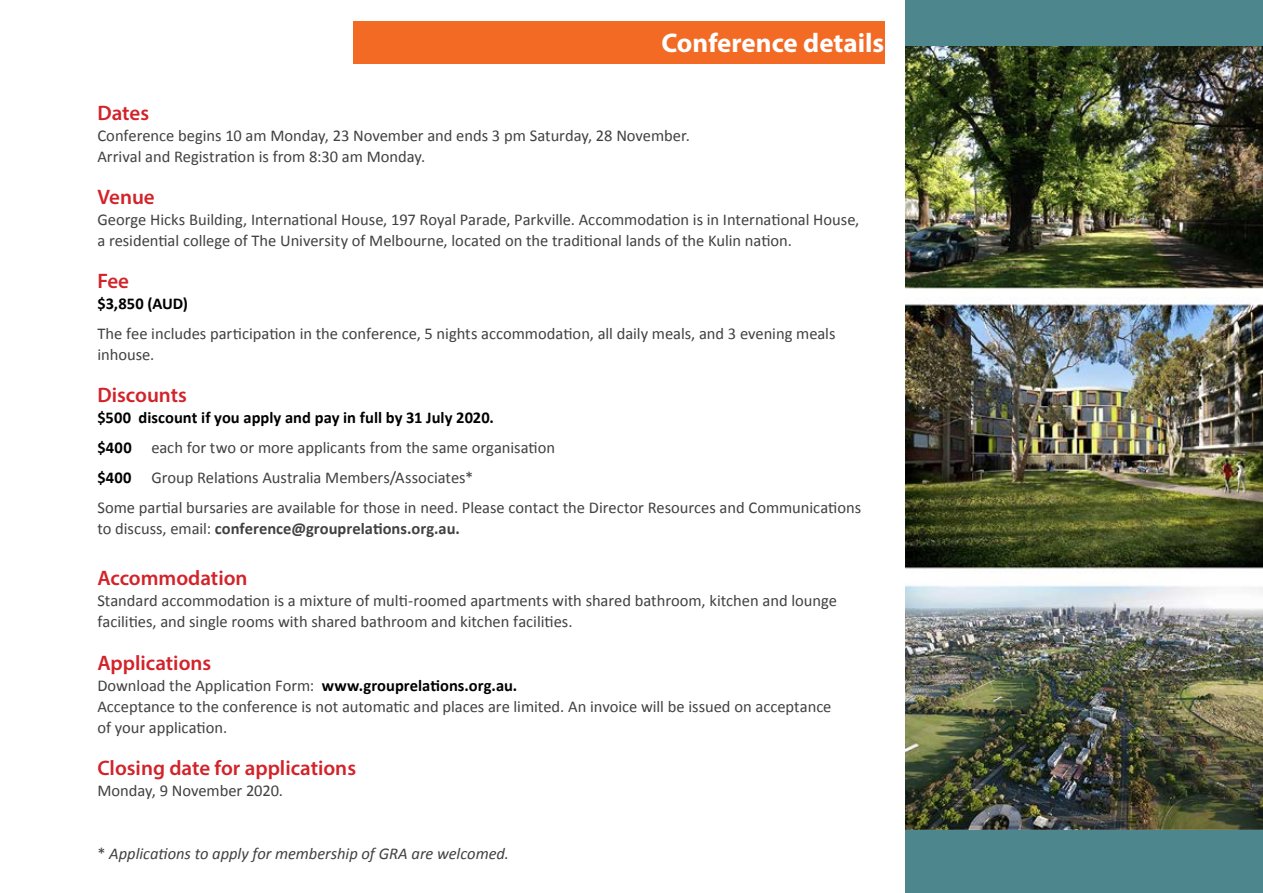
<style>
.page{position:relative;width:1263px;height:893px;background:#fff}
.page>*{position:absolute;margin:0;border:0;box-sizing:border-box;transform-origin:0 0}
.t1{font:700 27px "Myriad Pro";color:#fff}
.t2{font:600 21px "Myriad Pro";color:#d2232a}
.t3{font:16.5px/21px "Calibri";color:#414042}
.t4{font:italic 16.5px "Calibri";color:#414042}
.t5{font:700 16.5px "Calibri";letter-spacing:.005em;color:#414042}
.t6{font:700 16.5px "Calibri";letter-spacing:.005em;color:#000}
.s1{font-weight:700;color:#000}
.s2{font-weight:400}
.s3{font-style:normal}
</style>
<div class="page">
<div style="left:353px;top:21px;width:531px;height:43px;background:#f26a23"></div>
<div style="left:905px;top:0;width:358px;height:893px;background:#4d868d"></div>
<img style="left:906px;top:47px;width:357px;height:782px">
<h1 class="t1" style="left:661px;top:25px;width:224px">Conference details</h1>
<p class="t2" style="left:97px;top:99px;width:53px">Dates</p>
<p class="t3" style="left:97px;top:125px;width:594px">Conference begins 10 am Monday, 23 November and ends 3 pm Saturday, 28 November.<br>Arrival and Registration is from 8:30 am Monday.</p>
<p class="t2" style="left:97px;top:184px;width:59px">Venue</p>
<p class="t3" style="left:97px;top:209px;width:763px">George Hicks Building, International House, 197 Royal Parade, Parkville. Accommodation is in International House, a residential college of The University of Melbourne, located on the traditional lands of the Kulin nation.</p>
<p class="t2" style="left:97px;top:268px;width:33px">Fee</p>
<p class="t6" style="left:97px;top:293px;width:92px">$3,850 (AUD)</p>
<p class="t3" style="left:97px;top:323px;width:739px">The fee includes participation in the conference, 5 nights accommodation, all daily meals, and 3 evening meals inhouse.</p>
<p class="t2" style="left:97px;top:382px;width:91px">Discounts</p>
<p class="t3" style="left:97px;top:403px;width:765px;line-height:30px"><span class="s1">$500 discount if you apply and pay in full by 31 July 2020.<br>$400</span> each for two or more applicants from the same organisation<br><span class="s1">$400</span> Group Relations Australia Members/Associates*<br>Some partial bursaries are available for those in need. Please contact the Director Resources and Communications</p>
<p class="t5" style="left:97px;top:518px;width:364px"><span class="s2">to discuss, email:</span> conference@grouprelations.org.au.</p>
<p class="t2" style="left:97px;top:565px;width:152px">Accommodation</p>
<p class="t3" style="left:97px;top:590px;width:741px">Standard accommodation is a mixture of multi-roomed apartments with shared bathroom, kitchen and lounge facilities, and single rooms with shared bathroom and kitchen facilities.</p>
<p class="t2" style="left:97px;top:649px;width:115px">Applications</p>
<p class="t3" style="left:97px;top:675px;width:736px">Download the Application Form: <span class="s1">www.grouprelations.org.au.<br></span>Acceptance to the conference is not automatic and places are limited. An invoice will be issued on acceptance of your application.</p>
<p class="t2" style="left:97px;top:754px;width:260px">Closing date for applications</p>
<p class="t3" style="left:97px;top:780px;width:187px">Monday, 9 November 2020.</p>
<p class="t4" style="left:97px;top:842px;width:413px"><span class="s3">*</span> Applications to apply for membership of GRA are welcomed.</p>
</div>
